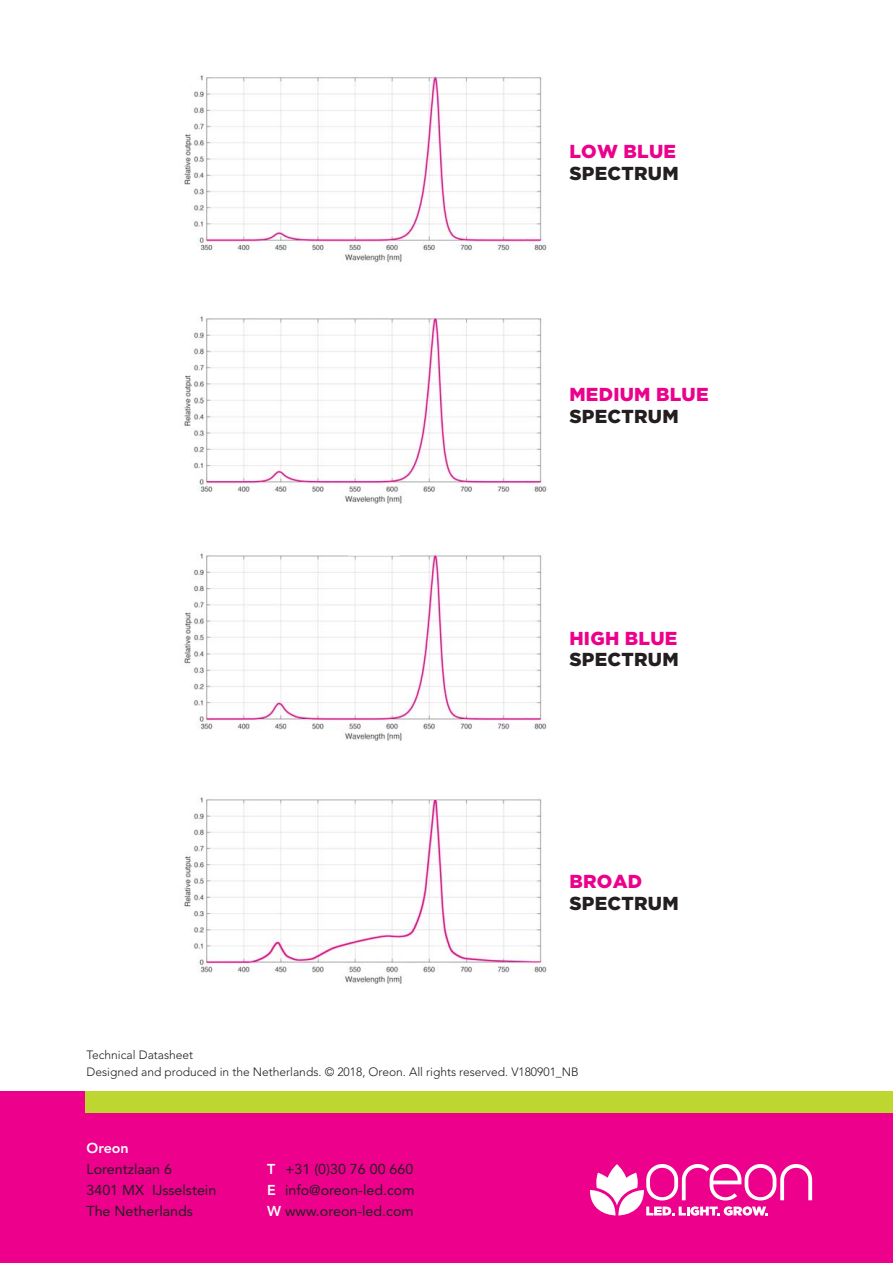
<style>
.page{position:relative;width:893px;height:1263px;background:#fff}
.page>*{position:absolute;margin:0;border:0;box-sizing:border-box;transform-origin:0 0}
.t1{font:900 18.75px "Gotham";letter-spacing:.015em;color:#231f20}
.t2{font:900 18.75px "Gotham";letter-spacing:.015em;color:#ec008c}
.t3{font:14.25px/21px "Avenir";color:#231f20}
.t4{font:800 14.25px "Avenir";color:#fff}
.t5{font:300 12px/17.2px "Avenir";color:#231f20}
.s1{font-weight:800;color:#fff}
</style>
<div class="page">
<div style="left:0;top:1091px;width:893px;height:172px;background:#ec008c"></div>
<div style="left:85px;top:1091px;width:808px;height:22px;background:#bed730"></div>
<svg style="left:590px;top:1164px;width:222px;height:52px"></svg>
<img style="left:184px;top:75px;width:363px;height:188px">
<img style="left:184px;top:316px;width:363px;height:188px">
<img style="left:184px;top:553px;width:363px;height:188px">
<img style="left:184px;top:797px;width:363px;height:187px">
<h1 class="t2" style="left:569px;top:145px;width:108px">LOW BLUE</h1>
<h1 class="t1" style="left:569px;top:166px;width:111px">SPECTRUM</h1>
<h1 class="t2" style="left:569px;top:388px;width:141px">MEDIUM BLUE</h1>
<h1 class="t1" style="left:569px;top:410px;width:111px">SPECTRUM</h1>
<h1 class="t2" style="left:569px;top:631px;width:109px">HIGH BLUE</h1>
<h1 class="t1" style="left:569px;top:653px;width:111px">SPECTRUM</h1>
<h1 class="t2" style="left:569px;top:875px;width:74px">BROAD</h1>
<h1 class="t1" style="left:569px;top:896px;width:111px">SPECTRUM</h1>
<p class="t5" style="left:87px;top:1047px;width:494px">Technical Datasheet<br>Designed and produced in the Netherlands. © 2018, Oreon. All rights reserved. V180901_NB</p>
<p class="t4" style="left:87px;top:1142px;width:44px">Oreon</p>
<p class="t3" style="left:87px;top:1158px;width:131px">Lorentzlaan 6<br>3401 MX Ĳsselstein<br>The Netherlands</p>
<p class="t3" style="left:267px;top:1158px;width:149px;text-align:justify"><span class="s1">T</span> +31 (0)30 76 00 660<br><span class="s1">E</span> info@oreon-led.com <span class="s1">W</span> www.oreon-led.com</p>
</div>
